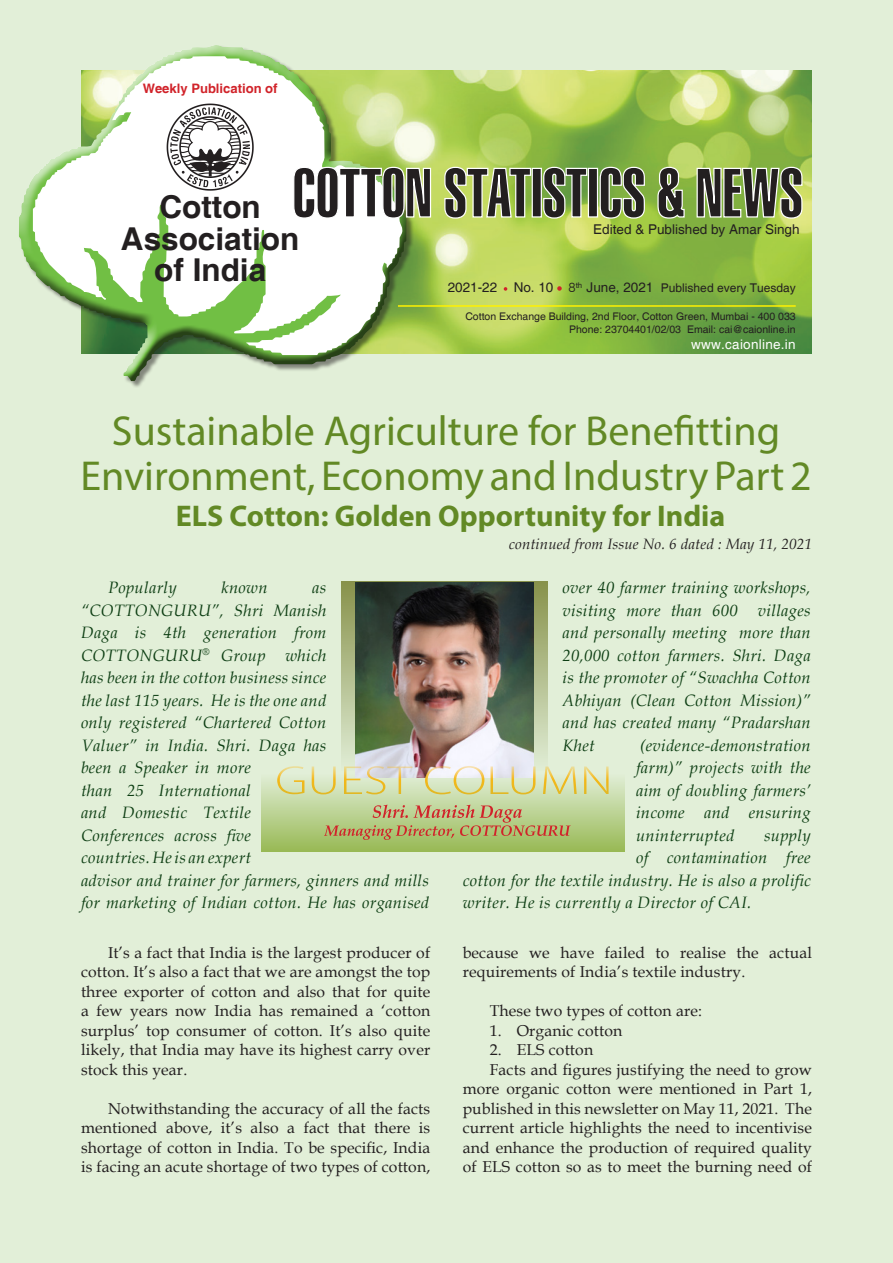
<style>
.page{position:relative;width:893px;height:1263px;background:#e2efd8}
.page>*{position:absolute;margin:0;border:0;box-sizing:border-box;transform-origin:0 0}
.t1{font:42px "Myriad Pro";color:#628925}
.t2{font:700 31.5px "Helvetica";color:#231f20}
.t3{font:700 30px "Myriad Pro";color:#628925}
.BODY_TEXT{font:italic 16.5px/22.5px "Book Antiqua";letter-spacing:.02em;color:#0d3e13;text-align:justify}
.BODY_TEXT-2{font:15.75px/19.5px "Book Antiqua";letter-spacing:.01em;color:#231f20;text-align:justify}
.BODY_TEXT-3{font:italic 15px "Book Antiqua";letter-spacing:.01em;color:#231f20}
.t4{font:13.5px "Helvetica";color:#231f20}
.t5{font:13.5px "Helvetica";letter-spacing:.02em;color:#fff}
.t6{font:700 13.05px "Helvetica";color:#d1232a}
.t7{font:10.5px "Helvetica";color:#231f20}
.s1{font-family:"Swiss 721 BT";font-weight:300}
.s2{font-size:12px}
</style>
<div class="page">
<img style="left:414px;top:70px;width:398px;height:284px">
<div style="left:19px;top:45px;width:395px;height:343px;background:#231f20;opacity:.5"></div>
<div style="left:17px;top:44px;width:387px;height:338px;background:#fff;opacity:.75"></div>
<div style="left:18px;top:81px;width:389px;height:301px;background:#231f20;opacity:.75"></div>
<svg style="left:33px;top:56px;width:370px;height:299px;background:#d5e5c6"></svg>
<svg style="left:504px;top:287px;width:3px;height:4px"></svg>
<svg style="left:557px;top:286px;width:5px;height:5px"></svg>
<svg style="left:167px;top:104px;width:87px;height:87px;background:#bcbbbc"></svg>
<svg style="left:293px;top:146px;width:510px;height:73px;background:#839361"></svg>
<hr style="left:398px;top:305px;width:398px;height:2px;background:#fff101">
<svg style="left:341px;top:581px;width:206px;height:185px;background:#a9b587"></svg>
<img style="left:356px;top:582px;width:177px;height:184px">
<svg style="left:279px;top:766px;width:330px;height:8px"></svg>
<svg style="left:262px;top:774px;width:363px;height:77px;background:#c2d394"></svg>
<svg style="left:324px;top:805px;width:247px;height:35px;background:#b8b176"></svg>
<p class="t6" style="left:143px;top:80px;width:136px">Weekly Publication of</p>
<p class="t2" style="left:159px;top:188px;width:103px">Cotton</p>
<p class="t2" style="left:121px;top:219px;width:180px">Association</p>
<p class="t2" style="left:154px;top:251px;width:113px">of India</p>
<p class="t4" style="left:593px;top:222px;width:208px">Edited &amp; Published by Amar Singh</p>
<p class="t4" style="left:448px;top:280px;width:349px">2021-22 No. 10 <span class="s1">8</span><sup>th</sup> June, 2021 <span class="s2">Published every Tuesday</span></p>
<p class="t7" style="left:465px;top:310px;width:332px">Cotton Exchange Building, 2nd Floor, Cotton Green, Mumbai - 400 033</p>
<p class="t7" style="left:569px;top:323px;width:228px">Phone: 23704401/02/03 Email: cai@caionline.in</p>
<p class="t5" style="left:691px;top:336px;width:106px">www.caionline.in</p>
<p class="t1" style="left:112px;top:405px;width:670px">Sustainable Agriculture for Benefitting</p>
<p class="t1" style="left:81px;top:450px;width:732px">Environment, Economy and Industry Part 2</p>
<p class="t3" style="left:176px;top:496px;width:551px">ELS Cotton: Golden Opportunity for India</p>
<p class="BODY_TEXT" style="left:108px;top:576px;width:70px">Popularly</p>
<p class="BODY_TEXT" style="left:221px;top:576px;width:48px">known</p>
<p class="BODY_TEXT" style="left:81px;top:576px;width:350px;text-align:left;text-indent:231px">as “COTTONGURU”, Shri Manish<br>Daga is 4th generation from<br>COTTONGURU<sup>®</sup> Group which<br>has been in the cotton business since<br>the last 115 years. He is the one and<br>only registered “Chartered Cotton<br>Valuer” in India. Shri. Daga has<br>been a Speaker in more<br>than 25 International<br>and Domestic Textile<br>Conferences across five<br>countries. He is an expert<br>advisor and trainer for farmers, ginners and mills for marketing of Indian cotton. He has organised</p>
<p class="BODY_TEXT-2" style="left:81px;top:942px;width:351px;text-indent:27px">It’s a fact that India is the largest producer of cotton. It’s also a fact that we are amongst the top three exporter of cotton and also that for quite a few years now India has remained a ‘cotton surplus’ top consumer of cotton. It’s also quite likely, that India may have its highest carry over stock this year.</p>
<p class="BODY_TEXT-2" style="left:81px;top:1098px;width:351px;text-indent:27px">Notwithstanding the accuracy of all the facts mentioned above, it’s also a fact that there is shortage of cotton in India. To be specific, India is facing an acute shortage of two types of cotton,</p>
<p class="BODY_TEXT-3" style="left:509px;top:533px;width:305px">continued from Issue No. 6 dated : May 11, 2021</p>
<p class="BODY_TEXT" style="left:562px;top:576px;width:250px">over 40 farmer training workshops, visiting more than 600 villages and personally meeting more than 20,000 cotton farmers. Shri. Daga is the promoter of “Swachha Cotton Abhiyan (Clean Cotton Mission)” and has created many “Pradarshan Khet</p>
<p class="BODY_TEXT" style="left:636px;top:733px;width:176px">(evidence-demonstration farm)” projects with the aim of doubling farmers’ income and ensuring uninterrupted</p>
<p class="BODY_TEXT" style="left:764px;top:823px;width:48px">supply</p>
<p class="BODY_TEXT" style="left:636px;top:846px;width:176px">of contamination free</p>
<p class="BODY_TEXT" style="left:463px;top:868px;width:350px">cotton for the textile industry. He is also a prolific</p>
<p class="BODY_TEXT" style="left:463px;top:891px;width:290px">writer. He is currently a Director of CAI.</p>
<p class="BODY_TEXT-2" style="left:463px;top:942px;width:351px">because we have failed to realise the actual requirements of India’s textile industry.</p>
<p class="BODY_TEXT-2" style="left:490px;top:1001px;width:214px">These two types of cotton are:</p>
<p class="BODY_TEXT-2" style="left:490px;top:1020px;width:134px">1. Organic cotton</p>
<p class="BODY_TEXT-2" style="left:490px;top:1040px;width:105px">2. ELS cotton</p>
<p class="BODY_TEXT-2" style="left:463px;top:1059px;width:351px;text-indent:27px">Facts and figures justifying the need to grow more organic cotton were mentioned in Part 1, published in this newsletter on May 11, 2021. The current article highlights the need to incentivise and enhance the production of required quality of ELS cotton so as to meet the burning need of</p>
</div>
